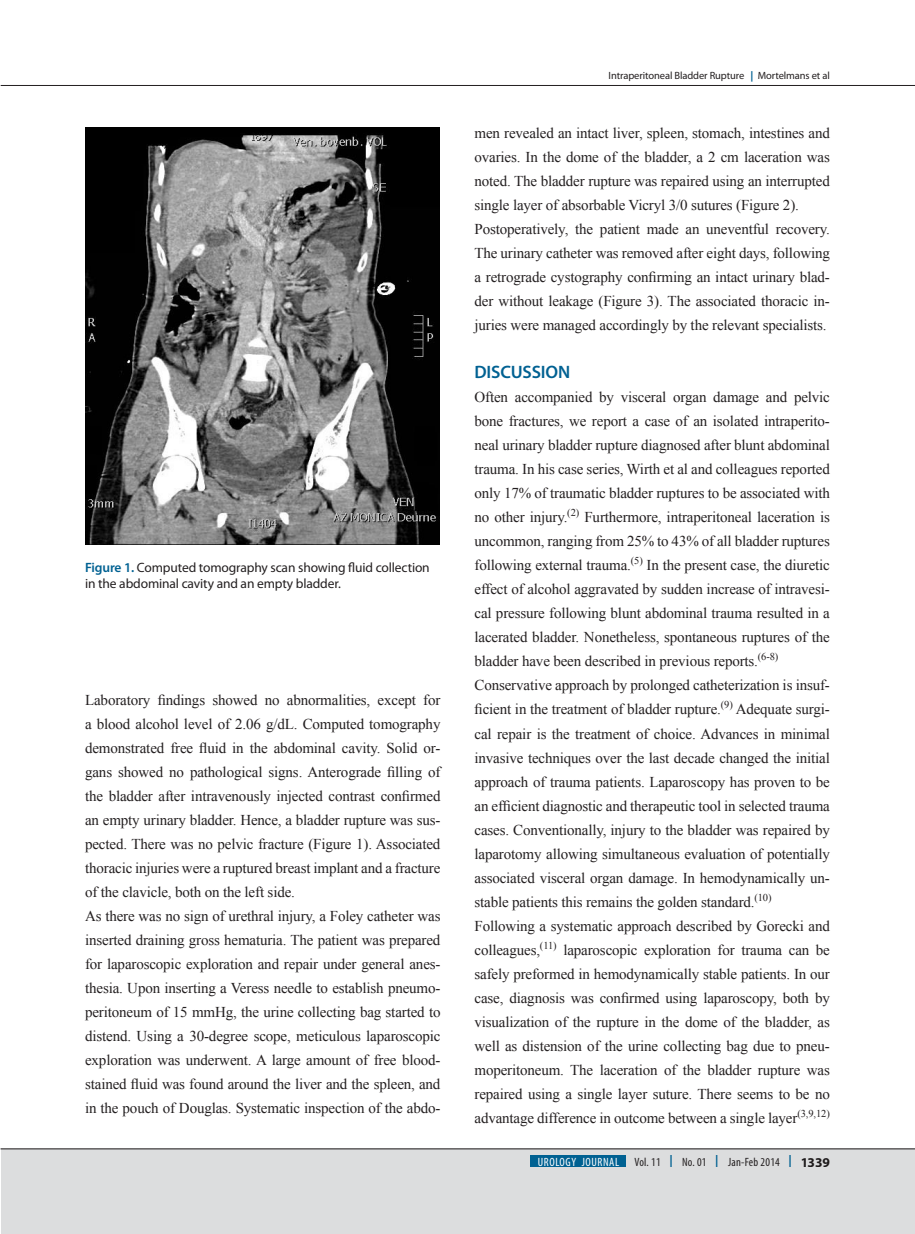
<style>
.page{position:relative;width:915px;height:1234px;background:#fff}
.page>*{position:absolute;margin:0;border:0;box-sizing:border-box;transform-origin:0 0}
.t1{font:600 18px "Myriad Pro";letter-spacing:-.01em;color:#006192}
.t2{font:15px/24px "Times New Roman";letter-spacing:-.01em;color:#231f20}
.t3{font:13.5px/16.2px "Myriad Pro";letter-spacing:-.01em;color:#231f20}
.t4{font:condensed 12px "Myriad Pro";letter-spacing:.02em;color:#231f20}
.t5{font:condensed 12px "Myriad Pro";letter-spacing:.05em;color:#fff}
.t6{font:10.5px "Myriad Pro";letter-spacing:-.01em;color:#231f20}
.s1{font-weight:600;color:#006192}
.s2{font-weight:700;color:#006192}
.s3{font-weight:700;font-stretch:normal;color:#006192}
.s4{font-weight:700;font-stretch:normal;font-size:13.5px}
</style>
<div class="page">
<div style="left:1px;top:1148px;width:913px;height:85px;background:#dcddde"></div>
<hr style="left:1px;top:1148px;width:913px;height:1px;background:#231f20">
<hr style="left:1px;top:85px;width:913px;height:1px;background:#231f20">
<div style="left:530px;top:1154px;width:96px;height:12px;background:#006192"></div>
<img style="left:85px;top:128px;width:354px;height:416px">
<p class="t3" style="left:85px;top:559px;width:346px"><span class="s1">Figure 1.</span> Computed tomography scan showing fluid collection in the abdominal cavity and an empty bladder.</p>
<p class="t2" style="left:85px;top:687px;width:357px">Laboratory findings showed no abnormalities, except for a blood alcohol level of 2.06 g/dL. Computed tomography demonstrated free fluid in the abdominal cavity. Solid or&shy;gans showed no pathological signs. Anterograde filling of the bladder after intravenously injected contrast confirmed an empty urinary bladder. Hence, a bladder rupture was sus&shy;pected. There was no pelvic fracture (Figure 1). Associated thoracic injuries were a ruptured breast implant and a fracture of the clavicle, both on the left side.<br>As there was no sign of urethral injury, a Foley catheter was inserted draining gross hematuria. The patient was prepared for laparoscopic exploration and repair under general anes&shy;thesia. Upon inserting a Veress needle to establish pneumo&shy;peritoneum of 15 mmHg, the urine collecting bag started to distend. Using a 30-degree scope, meticulous laparoscopic exploration was underwent. A large amount of free blood&shy;stained fluid was found around the liver and the spleen, and in the pouch of Douglas. Systematic inspection of the abdo-</p>
<p class="t6" style="left:608px;top:69px;width:223px">Intraperitoneal Bladder Rupture <span class="s2">|</span> Mortelmans et al</p>
<p class="t2" style="left:474px;top:121px;width:357px">men revealed an intact liver, spleen, stomach, intestines and ovaries. In the dome of the bladder, a 2 cm laceration was noted. The bladder rupture was repaired using an interrupted single layer of absorbable Vicryl 3/0 sutures (Figure 2).<br>Postoperatively, the patient made an uneventful recovery.<br>The urinary catheter was removed after eight days, following a retrograde cystography confirming an intact urinary blad&shy;der without leakage (Figure 3). The associated thoracic in&shy;juries were managed accordingly by the relevant specialists.</p>
<p class="t1" style="left:474px;top:360px;width:97px">DISCUSSION</p>
<p class="t2" style="left:474px;top:385px;width:357px">Often accompanied by visceral organ damage and pelvic bone fractures, we report a case of an isolated intraperito&shy;neal urinary bladder rupture diagnosed after blunt abdominal trauma. In his case series, Wirth et al and colleagues reported only 17% of traumatic bladder ruptures to be associated with no other injury.<sup>(2)</sup> Furthermore, intraperitoneal laceration is uncommon, ranging from 25% to 43% of all bladder ruptures following external trauma.<sup>(5)</sup> In the present case, the diuretic effect of alcohol aggravated by sudden increase of intravesi&shy;cal pressure following blunt abdominal trauma resulted in a lacerated bladder. Nonetheless, spontaneous ruptures of the bladder have been described in previous reports.<sup>(6-8)<br></sup>Conservative approach by prolonged catheterization is insuf&shy;ficient in the treatment of bladder rupture.<sup>(9)</sup> Adequate surgi&shy;cal repair is the treatment of choice. Advances in minimal invasive techniques over the last decade changed the initial approach of trauma patients. Laparoscopy has proven to be an efficient diagnostic and therapeutic tool in selected trauma cases. Conventionally, injury to the bladder was repaired by laparotomy allowing simultaneous evaluation of potentially associated visceral organ damage. In hemodynamically un&shy;stable patients this remains the golden standard.<sup>(10)<br></sup>Following a systematic approach described by Gorecki and colleagues,<sup>(11)</sup> laparoscopic exploration for trauma can be safely preformed in hemodynamically stable patients. In our case, diagnosis was confirmed using laparoscopy, both by visualization of the rupture in the dome of the bladder, as well as distension of the urine collecting bag due to pneu&shy;moperitoneum. The laceration of the bladder rupture was repaired using a single layer suture. There seems to be no advantage difference in outcome between a single layer<sup>(3,9,12)</sup></p>
<p class="t5" style="left:537px;top:1154px;width:83px">UROLOGY JOURNAL</p>
<p class="t4" style="left:634px;top:1154px;width:197px">Vol. 11 <span class="s3">|</span> No. 01 <span class="s3">|</span> Jan-Feb 2014 <span class="s3">|</span> <span class="s4">1339</span></p>
</div>
